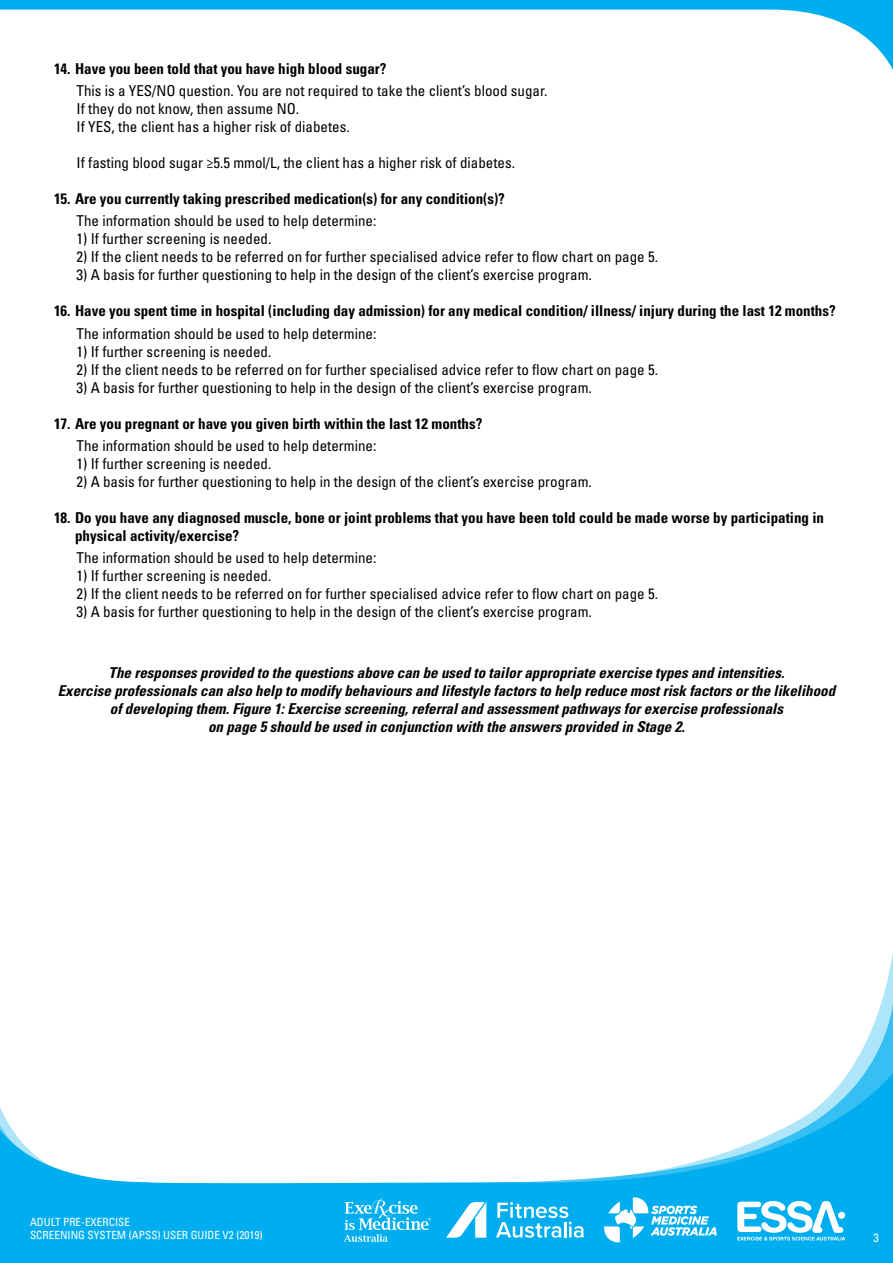
<style>
.page{position:relative;width:893px;height:1263px;background:#fff}
.page>*{position:absolute;margin:0;border:0;box-sizing:border-box;transform-origin:0 0}
.t1{font:condensed 15px/18px "Univers LT Std";color:#000}
.t2{font:700 condensed 15px/18px "Univers LT Std";color:#000}
.t3{font:italic 700 condensed 15px/18px "Univers LT Std";color:#000;text-align:center}
.t4{font:condensed 12px "Univers LT Std";color:#fff}
.t5{font:condensed 11.25px/13.5px "Univers LT Std";color:#fff}
</style>
<div class="page">
<svg style="left:0;top:0;width:893px;height:70px"></svg>
<div style="left:0;top:1182px;width:893px;height:81px;background:#00aeef"></div>
<svg style="left:457px;top:1182px;width:46px;height:9px"></svg>
<svg style="left:503px;top:952px;width:390px;height:243px"></svg>
<svg style="left:0;top:1107px;width:403px;height:141px"></svg>
<svg style="left:737px;top:1201px;width:108px;height:39px"></svg>
<svg style="left:496px;top:1202px;width:87px;height:36px"></svg>
<svg style="left:446px;top:1202px;width:40px;height:36px"></svg>
<svg style="left:344px;top:1198px;width:87px;height:44px;background:#35bef2"></svg>
<svg style="left:604px;top:1197px;width:113px;height:45px"></svg>
<p class="t2" style="left:54px;top:59px;width:334px">14. Have you been told that you have high blood sugar?</p>
<p class="t1" style="left:76px;top:82px;width:472px">This is a YES/NO question. You are not required to take the client’s blood sugar.<br>If they do not know, then assume NO.<br>If YES, the client has a higher risk of diabetes.</p>
<p class="t1" style="left:76px;top:154px;width:440px">If fasting blood sugar ≥5.5 mmol/L, the client has a higher risk of diabetes.</p>
<p class="t2" style="left:54px;top:190px;width:452px">15. Are you currently taking prescribed medication(s) for any condition(s)?</p>
<p class="t1" style="left:76px;top:212px;width:301px">The information should be used to help determine:</p>
<p class="t1" style="left:76px;top:230px;width:196px">1) If further screening is needed.</p>
<p class="t1" style="left:76px;top:248px;width:583px">2) If the client needs to be referred on for further specialised advice refer to flow chart on page 5.</p>
<p class="t1" style="left:76px;top:266px;width:517px">3) A basis for further questioning to help in the design of the client’s exercise program.</p>
<p class="t2" style="left:54px;top:302px;width:783px">16. Have you spent time in hospital (including day admission) for any medical condition/ illness/ injury during the last 12 months?</p>
<p class="t1" style="left:76px;top:324px;width:301px">The information should be used to help determine:</p>
<p class="t1" style="left:76px;top:342px;width:196px">1) If further screening is needed.</p>
<p class="t1" style="left:76px;top:360px;width:583px">2) If the client needs to be referred on for further specialised advice refer to flow chart on page 5.</p>
<p class="t1" style="left:76px;top:378px;width:517px">3) A basis for further questioning to help in the design of the client’s exercise program.</p>
<p class="t2" style="left:54px;top:414px;width:430px">17. Are you pregnant or have you given birth within the last 12 months?</p>
<p class="t1" style="left:76px;top:436px;width:301px">The information should be used to help determine:</p>
<p class="t1" style="left:76px;top:454px;width:196px">1) If further screening is needed.</p>
<p class="t1" style="left:76px;top:472px;width:517px">2) A basis for further questioning to help in the design of the client’s exercise program.</p>
<p class="t2" style="left:75px;top:508px;width:751px;text-indent:-21px">18. Do you have any diagnosed muscle, bone or joint problems that you have been told could be made worse by participating in physical activity/exercise?</p>
<p class="t1" style="left:76px;top:549px;width:301px">The information should be used to help determine:</p>
<p class="t1" style="left:76px;top:567px;width:196px">1) If further screening is needed.</p>
<p class="t1" style="left:76px;top:585px;width:583px">2) If the client needs to be referred on for further specialised advice refer to flow chart on page 5.</p>
<p class="t1" style="left:76px;top:603px;width:517px">3) A basis for further questioning to help in the design of the client’s exercise program.</p>
<p class="t3" style="left:58px;top:664px;width:779px">The responses provided to the questions above can be used to tailor appropriate exercise types and intensities.<br>Exercise professionals can also help to modify behaviours and lifestyle factors to help reduce most risk factors or the likelihood of developing them. Figure 1: Exercise screening, referral and assessment pathways for exercise professionals<br>on page 5 should be used in conjunction with the answers provided in Stage 2.</p>
<p class="t5" style="left:30px;top:1215px;width:234px">ADULT PRE-EXERCISE<br>SCREENING SYSTEM (APSS) USER GUIDE V2 (2019)</p>
<p class="t4" style="left:873px;top:1230px;width:7px">3</p>
</div>
